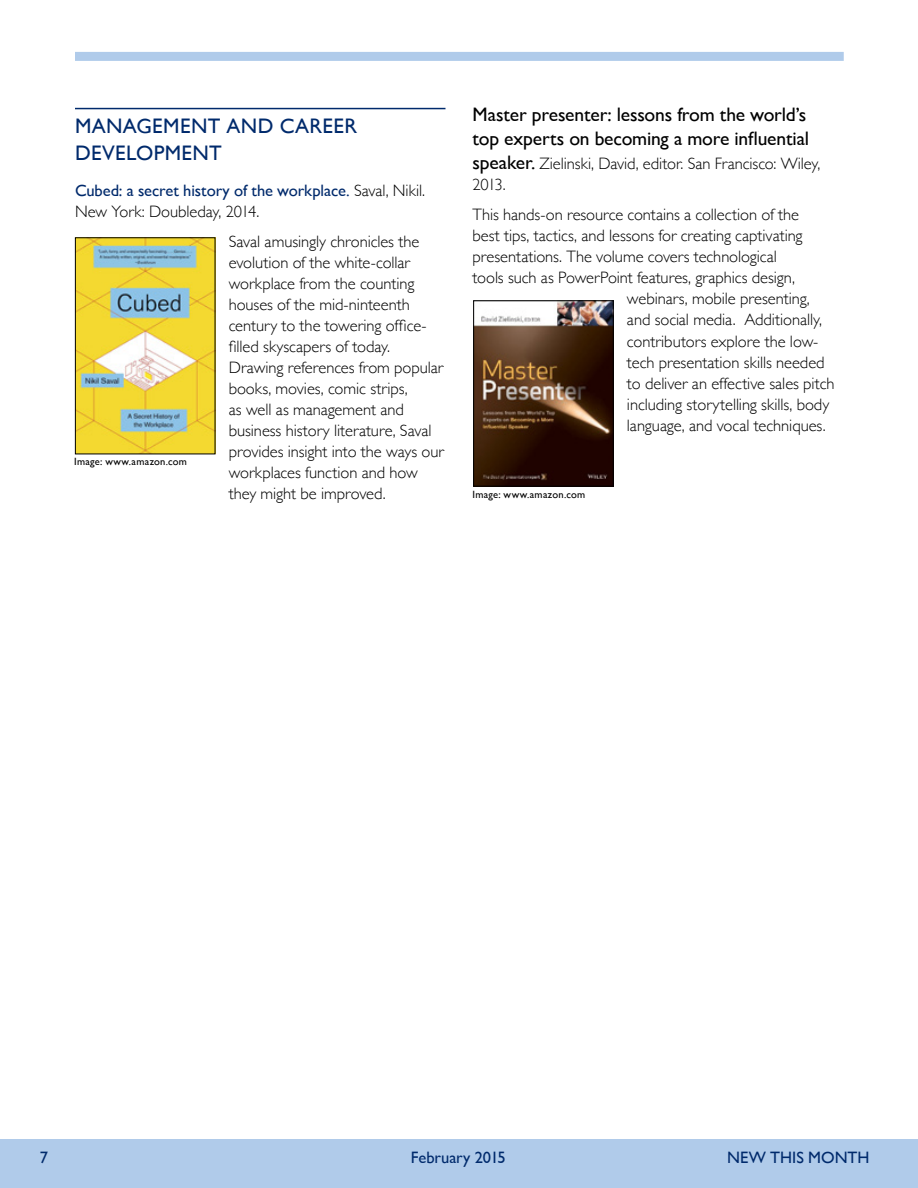
<style>
.page{position:relative;width:918px;height:1188px;background:#fff}
.page>*{position:absolute;margin:0;border:0;box-sizing:border-box;transform-origin:0 0}
.t1{font:21px/27px "Gill Sans";letter-spacing:.02em;color:#002a6c}
.t2{font:19.5px/24px "Gill Sans";letter-spacing:-.01em;color:#000}
.t3{font:300 16.5px/21px "Gill Sans";letter-spacing:-.005em;color:#000}
.t4{font:16.5px/21px "Gill Sans";letter-spacing:-.005em;color:#002a6c}
.t5{font:10.5px "Gill Sans";letter-spacing:.025em;color:#000}
.s1{font-weight:300;color:#000}
.s2{font-weight:400;font-size:19.5px}
</style>
<div class="page">
<div style="left:0;top:1139px;width:918px;height:49px;background:#b0cbea"></div>
<div style="left:75px;top:52px;width:769px;height:9px;background:#b0cbea"></div>
<hr style="left:75px;top:108px;width:371px;height:1px;background:#002a6c">
<img style="left:77px;top:240px;width:136px;height:212px">
<div style="left:75px;top:238px;width:140px;height:216px;border:1px solid #000"></div>
<img style="left:475px;top:303px;width:136px;height:181px">
<div style="left:473px;top:301px;width:140px;height:185px;border:1px solid #000"></div>
<p class="t1" style="left:75px;top:113px;width:284px">MANAGEMENT AND CAREER<br>DEVELOPMENT</p>
<p class="t4" style="left:75px;top:180px;width:352px">Cubed: a secret history of the workplace. <span class="s1">Saval, Nikil.<br>New York: Doubleday, 2014.</span></p>
<p class="t3" style="left:229px;top:231px;width:217px">Saval amusingly chronicles the evolution of the white-collar workplace from the counting houses of the mid-ninteenth century to the towering office&shy;filled skyscapers of today.<br>Drawing references from popular books, movies, comic strips,<br>as well as management and business history literature, Saval provides insight into the ways our workplaces function and how they might be improved.</p>
<p class="t5" style="left:74px;top:455px;width:114px">Image: www.amazon.com</p>
<p class="t2" style="left:472px;top:103px;width:338px">Master presenter: lessons from the world’s top experts on becoming a more influential</p>
<p class="t3" style="left:472px;top:153px;width:349px"><span class="s2">speaker.</span> Zielinski, David, editor. San Francisco: Wiley,<br>2013.</p>
<p class="t3" style="left:473px;top:204px;width:328px">This hands-on resource contains a collection of the</p>
<p class="t3" style="left:473px;top:225px;width:332px">best tips, tactics, and lessons for creating captivating</p>
<p class="t3" style="left:473px;top:246px;width:306px">presentations. The volume covers technological</p>
<p class="t3" style="left:473px;top:267px;width:324px">tools such as PowerPoint features, graphics design,</p>
<p class="t3" style="left:627px;top:288px;width:184px">webinars, mobile presenting,</p>
<p class="t3" style="left:627px;top:309px;width:197px">and social media. Additionally,</p>
<p class="t3" style="left:627px;top:330px;width:193px">contributors explore the low-</p>
<p class="t3" style="left:627px;top:351px;width:199px">tech presentation skills needed</p>
<p class="t3" style="left:627px;top:372px;width:209px">to deliver an effective sales pitch</p>
<p class="t3" style="left:627px;top:393px;width:204px">including storytelling skills, body</p>
<p class="t3" style="left:627px;top:414px;width:200px">language, and vocal techniques.</p>
<p class="t5" style="left:472px;top:488px;width:114px">Image: www.amazon.com</p>
<p class="t4" style="left:40px;top:1147px;width:10px">7</p>
<p class="t4" style="left:411px;top:1147px;width:97px">February 2015</p>
<p class="t4" style="left:727px;top:1147px;width:144px">NEW THIS MONTH</p>
</div>
